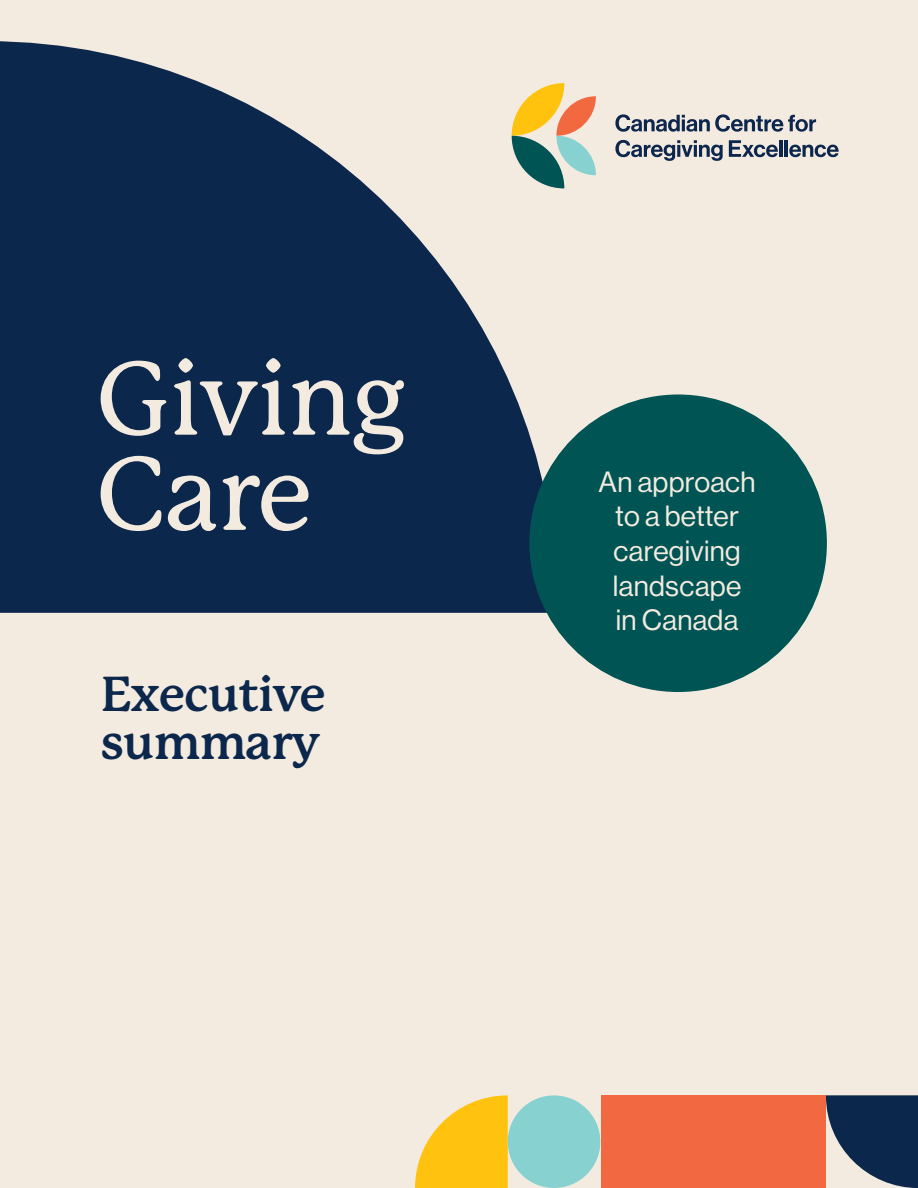
<style>
.page{position:relative;width:918px;height:1188px;background:#f4ebe0}
.page>*{position:absolute;margin:0;border:0;box-sizing:border-box;transform-origin:0 0}
.COVER_headline{font:500 102px/95.2px "P Mackinac Pro";letter-spacing:-.01em;color:#f4ebe0}
.t1{font:700 48px/48px "P22 Mackinac Pro";letter-spacing:-.02em;color:#0c274c}
.cove_sub{font:28.65px/34.7px "N Haas Grotesk DS Pro 55 Rg";letter-spacing:.01em;color:#f4ebe0;text-align:center}
</style>
<div class="page">
<svg style="left:415px;top:1095px;width:93px;height:93px"></svg>
<svg style="left:826px;top:1095px;width:92px;height:93px"></svg>
<svg style="left:615px;top:114px;width:201px;height:18px"></svg>
<svg style="left:615px;top:140px;width:108px;height:21px"></svg>
<svg style="left:729px;top:140px;width:49px;height:17px"></svg>
<hr style="left:779px;top:140px;width:4px;height:17px;background:#0d264d">
<hr style="left:785px;top:140px;width:3px;height:17px;background:#0d264d">
<svg style="left:789px;top:145px;width:50px;height:12px"></svg>
<svg style="left:558px;top:83px;width:38px;height:105px"></svg>
<div style="left:601px;top:1095px;width:225px;height:93px;background:#f26841"></div>
<div style="left:508px;top:1095px;width:92px;height:93px;background:#88d1d1;border-radius:50%"></div>
<svg style="left:0;top:41px;width:558px;height:572px;fill:#0c274c"></svg>
<div style="left:529px;top:394px;width:298px;height:298px;background:#005554;border-radius:50%"></div>
<p class="COVER_headline" style="left:96px;top:353px;width:312px">Giving<br>Care</p>
<h1 class="t1" style="left:101px;top:671px;width:226px">Executive summary</h1>
<p class="cove_sub" style="left:599px;top:465px;width:158px">An approach to a better caregiving landscape<br>in Canada</p>
</div>
